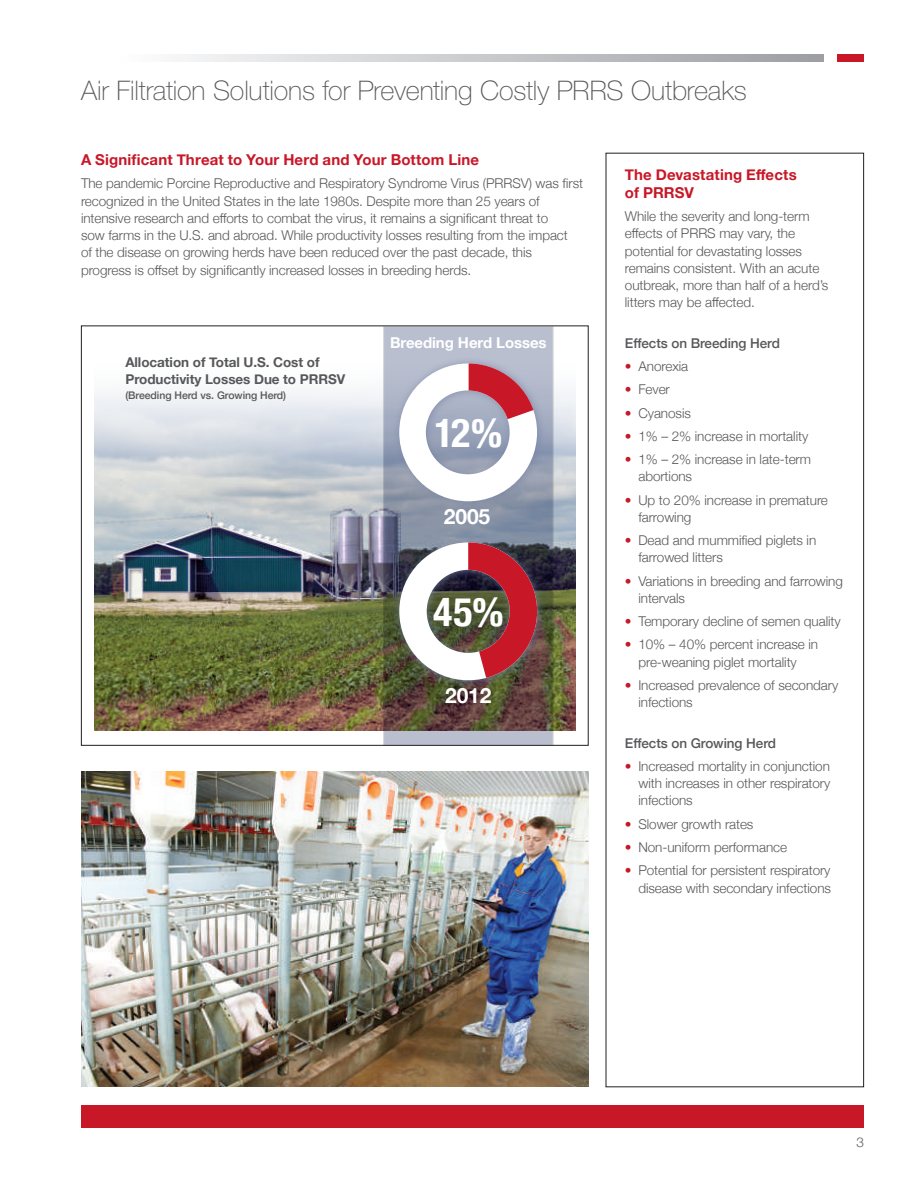
<style>
.page{position:relative;width:918px;height:1188px;background:#fff}
.page>*{position:absolute;margin:0;border:0;box-sizing:border-box;transform-origin:0 0}
.t1{font:700 condensed 39.9px "Helvetica Neue";color:#fff}
.t2{font:100 27px "Helvetica Neue LT Std";letter-spacing:-.005em;color:#57585a}
.t3{font:700 21px "Helvetica Neue";letter-spacing:-.005em;color:#fff}
.t4{font:700 15px/18px "Helvetica Neue";letter-spacing:.01em;color:#c81727}
.t5{font:700 15px "Helvetica Neue";letter-spacing:-.005em;color:#fff}
.t6{font:300 13.5px/17.2px "Helvetica Neue";letter-spacing:-.005em;color:#57585a}
.t7{font:700 13.5px/17.2px "Helvetica Neue";letter-spacing:-.005em;color:#57585a}
.t8{font:500 13.5px "Helvetica Neue";letter-spacing:-.005em;color:#57585a}
.t9{font:500 10.5px "Helvetica Neue";letter-spacing:-.005em;color:#57585a}
.s1{color:#c81727}
</style>
<div class="page">
<div style="left:81px;top:1105px;width:783px;height:22px;background:#c81727"></div>
<img style="left:95px;top:494px;width:481px;height:236px">
<svg style="left:94px;top:359px;width:482px;height:135px"></svg>
<svg style="left:383px;top:328px;width:170px;height:416px;background:#838287"></svg>
<div style="left:838px;top:54px;width:26px;height:7px;background:#c81727"></div>
<svg style="left:183px;top:54px;width:641px;height:7px;background:#c7c8ca"></svg>
<img style="left:81px;top:772px;width:508px;height:314px">
<div style="left:392px;top:356px;width:154px;height:155px;background:#7884a4;opacity:.75"></div>
<svg style="left:399px;top:363px;width:138px;height:138px"></svg>
<div style="left:392px;top:535px;width:154px;height:154px;background:#7884a4;opacity:.75"></div>
<img style="left:399px;top:542px;width:138px;height:138px">
<h2 class="t2" style="left:81px;top:75px;width:667px">Air Filtration Solutions for Preventing Costly PRRS Outbreaks</h2>
<p class="t4" style="left:81px;top:151px;width:400px">A Significant Threat to Your Herd and Your Bottom Line</p>
<p class="t6" style="left:81px;top:174px;width:504px">The pandemic Porcine Reproductive and Respiratory Syndrome Virus (PRRSV) was first recognized in the United States in the late 1980s. Despite more than 25 years of intensive research and efforts to combat the virus, it remains a significant threat to<br>sow farms in the U.S. and abroad. While productivity losses resulting from the impact<br>of the disease on growing herds have been reduced over the past decade, this progress is offset by significantly increased losses in breeding herds.</p>
<p class="t4" style="left:625px;top:166px;width:173px">The Devastating Effects of PRRSV</p>
<p class="t6" style="left:625px;top:207px;width:205px">While the severity and long-term effects of PRRS may vary, the potential for devastating losses remains consistent. With an acute outbreak, more than half of a herd’s litters may be affected.</p>
<p class="t8" style="left:625px;top:332px;width:157px">Effects on Breeding Herd</p>
<p class="t6" style="left:625px;top:357px;width:65px"><span class="s1">•</span> Anorexia</p>
<p class="t6" style="left:625px;top:380px;width:46px"><span class="s1">•</span> Fever</p>
<p class="t6" style="left:625px;top:403px;width:68px"><span class="s1">•</span> Cyanosis</p>
<p class="t6" style="left:625px;top:427px;width:185px"><span class="s1">•</span> 1% – 2% increase in mortality</p>
<p class="t6" style="left:638px;top:450px;width:174px;text-indent:-14px"><span class="s1">•</span> 1% – 2% increase in late-term abortions</p>
<p class="t6" style="left:638px;top:490px;width:191px;text-indent:-14px"><span class="s1">•</span> Up to 20% increase in premature farrowing</p>
<p class="t6" style="left:638px;top:531px;width:179px;text-indent:-14px"><span class="s1">•</span> Dead and mummified piglets in farrowed litters</p>
<p class="t6" style="left:638px;top:571px;width:206px;text-indent:-14px"><span class="s1">•</span> Variations in breeding and farrowing intervals</p>
<p class="t6" style="left:625px;top:612px;width:217px"><span class="s1">•</span> Temporary decline of semen quality</p>
<p class="t6" style="left:625px;top:635px;width:195px;text-align:center"><span class="s1">•</span> 10% – 40% percent increase in pre-weaning piglet mortality</p>
<p class="t6" style="left:638px;top:676px;width:201px;text-indent:-14px"><span class="s1">•</span> Increased prevalence of secondary infections</p>
<p class="t8" style="left:625px;top:732px;width:153px">Effects on Growing Herd</p>
<p class="t6" style="left:638px;top:757px;width:194px;text-align:justify;text-indent:-14px"><span class="s1">•</span> Increased mortality in conjunction with increases in other respiratory infections</p>
<p class="t6" style="left:625px;top:814px;width:130px"><span class="s1">•</span> Slower growth rates</p>
<p class="t6" style="left:625px;top:838px;width:164px"><span class="s1">•</span> Non-uniform performance</p>
<p class="t6" style="left:625px;top:861px;width:208px;text-align:right"><span class="s1">•</span> Potential for persistent respiratory disease with secondary infections</p>
<p class="t5" style="left:390px;top:331px;width:158px">Breeding Herd Losses</p>
<p class="t7" style="left:125px;top:354px;width:221px">Allocation of Total U.S. Cost of<br>Productivity Losses Due to PRRSV</p>
<p class="t9" style="left:125px;top:387px;width:162px">(Breeding Herd vs. Growing Herd)</p>
<h1 class="t1" style="left:435px;top:399px;width:69px">12%</h1>
<h3 class="t3" style="left:444px;top:500px;width:48px">2005</h3>
<h1 class="t1" style="left:433px;top:579px;width:72px">45%</h1>
<h3 class="t3" style="left:445px;top:679px;width:48px">2012</h3>
<p class="t6" style="left:856px;top:1133px;width:9px">3</p>
</div>
